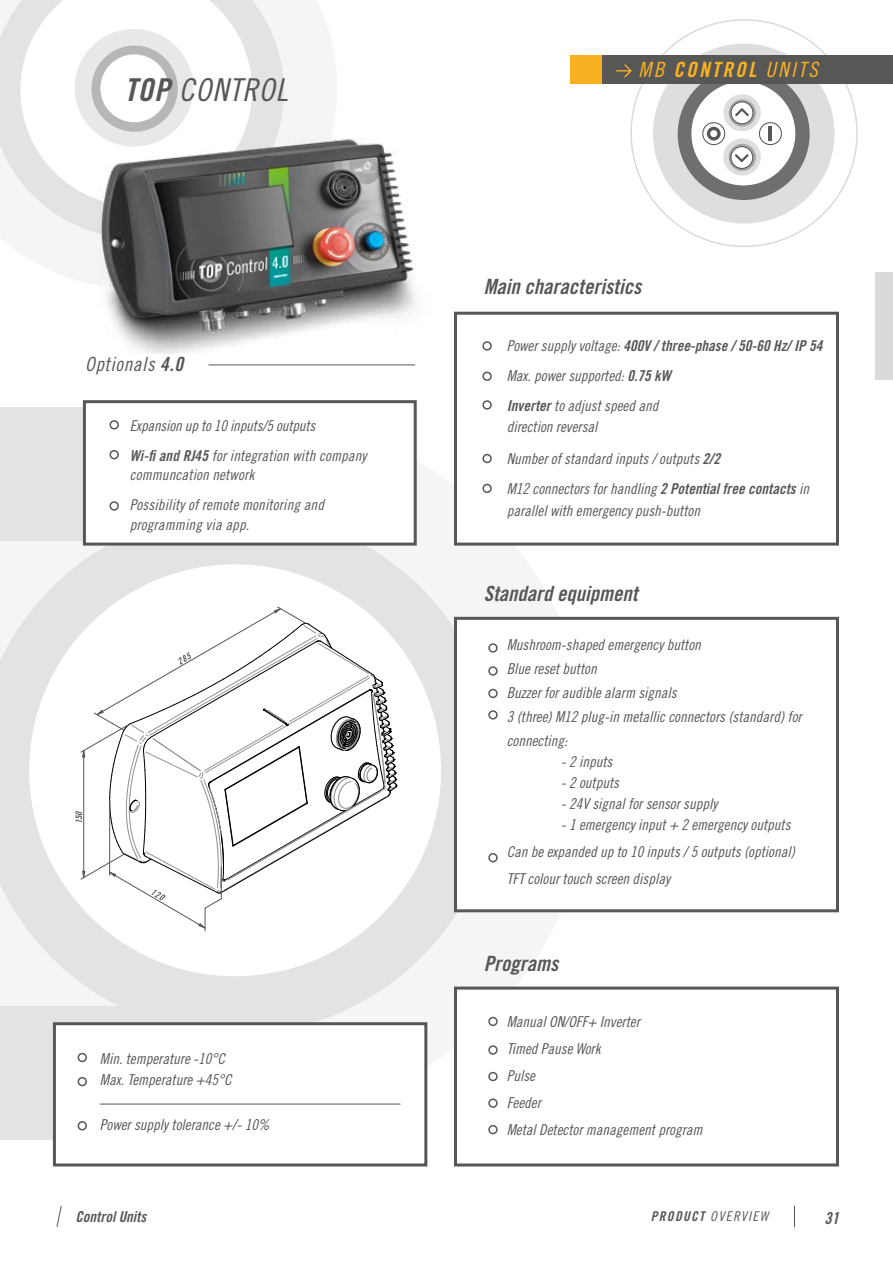
<style>
.page{position:relative;width:893px;height:1263px;background:#fff}
.page>*{position:absolute;margin:0;border:0;box-sizing:border-box;transform-origin:0 0}
.t1{font:31.5px "Trade Gothic LT Std Cn 18 Obl";letter-spacing:.03em;color:#575756}
.t2{font:21px "Trade Gothic LT Std Bd Cn 20 Obl";color:#575756}
.t3{font:21px "Trade Gothic LT Std Cn 18 Obl";letter-spacing:.11em;color:#f9b122}
.t4{font:19.5px "Trade Gothic LT Std Cn 18 Obl";letter-spacing:.03em;color:#575756}
.t5{font:16.5px "Trade Gothic LT Std Bd Cn 20 Obl";color:#575756}
.t6{font:15px/27px "Trade Gothic LT Std Cn 18 Obl";color:#575756}
.t7{font:15px "Trade Gothic LT Std Bd Cn 20 Obl";color:#575756}
.t8{font:13.5px "Trade Gothic LT Std Cn 18 Obl";letter-spacing:.1em;color:#575756}
.s1{font-family:"Trade Gothic LT Std Bd Cn 20 Obl"}
.s2{font-family:"Trade Gothic LT Std Cn 18 Obl"}
</style>
<div class="page">
<svg style="left:56px;top:1206px;width:6px;height:21px"></svg>
<svg style="left:794px;top:1206px;width:1px;height:21px"></svg>
<svg style="left:0;top:0;width:284px;height:219px;fill:#e3e3e3"></svg>
<svg style="left:20px;top:0;width:232px;height:206px"></svg>
<img style="left:63px;top:103px;width:353px;height:250px">
<svg style="left:0;top:541px;width:498px;height:493px;fill:#e3e3e3"></svg>
<div style="left:29px;top:564px;width:412px;height:412px;background:#fff;border-radius:50%"></div>
<div style="left:0;top:1006px;width:193px;height:133px;background:#e3e3e3"></div>
<div style="left:454px;top:312px;width:385px;height:234px;background:#fff;border:3px solid #575756"></div>
<div style="left:454px;top:986px;width:385px;height:180px;background:#fff;border:3px solid #575756"></div>
<div style="left:53px;top:1022px;width:374px;height:144px;background:#fff;border:3px solid #575756"></div>
<div style="left:454px;top:617px;width:385px;height:295px;background:#fff;border:3px solid #575756"></div>
<div style="left:653px;top:44px;width:182px;height:180px;background:#dededd;border-radius:50%"></div>
<div style="left:678px;top:68px;width:132px;height:132px;background:#706f6f;border-radius:50%"></div>
<div style="left:691px;top:81px;width:104px;height:104px;background:#fff;border-radius:50%"></div>
<div style="left:570px;top:55px;width:290px;height:29px;background:#f9b122"></div>
<div style="left:602px;top:55px;width:291px;height:29px;background:#575756"></div>
<svg style="left:616px;top:64px;width:16px;height:13px"></svg>
<div style="left:723px;top:94px;width:38px;height:37px;background:#dededd;border-radius:50%"></div>
<svg style="left:729px;top:99px;width:27px;height:28px"></svg>
<svg style="left:723px;top:138px;width:38px;height:38px"></svg>
<svg style="left:729px;top:144px;width:27px;height:27px"></svg>
<svg style="left:759px;top:122px;width:23px;height:23px"></svg>
<svg style="left:702px;top:101px;width:51px;height:68px"></svg>
<hr style="left:769px;top:126px;width:3px;height:15px;background:#575757">
<svg style="left:75px;top:607px;width:322px;height:324px"></svg>
<hr style="left:209px;top:364px;width:206px;height:1px;background:#575756">
<div style="left:875px;top:272px;width:18px;height:108px;background:#dadada"></div>
<div style="left:78px;top:1053px;width:9px;height:9px;border:2px solid #575756;border-radius:50%"></div>
<div style="left:78px;top:1077px;width:9px;height:9px;border:2px solid #575756;border-radius:50%"></div>
<div style="left:78px;top:1121px;width:9px;height:9px;border:2px solid #575756;border-radius:50%"></div>
<div style="left:488px;top:1017px;width:10px;height:9px;border:2px solid #575756;border-radius:50%"></div>
<div style="left:488px;top:1098px;width:10px;height:10px;border:2px solid #575756;border-radius:50%"></div>
<div style="left:488px;top:1045px;width:10px;height:10px;border:2px solid #575756;border-radius:50%"></div>
<div style="left:488px;top:1125px;width:10px;height:9px;border:2px solid #575756;border-radius:50%"></div>
<div style="left:488px;top:1072px;width:10px;height:9px;border:2px solid #575756;border-radius:50%"></div>
<div style="left:0;top:407px;width:195px;height:134px;background:#e3e3e3"></div>
<hr style="left:100px;top:1104px;width:300px;height:1px;background:#575756">
<div style="left:488px;top:643px;width:10px;height:10px;border:2px solid #575756;border-radius:50%"></div>
<div style="left:488px;top:689px;width:10px;height:9px;border:2px solid #575756;border-radius:50%"></div>
<div style="left:488px;top:710px;width:10px;height:10px;border:2px solid #575756;border-radius:50%"></div>
<div style="left:488px;top:666px;width:10px;height:10px;border:2px solid #575756;border-radius:50%"></div>
<div style="left:488px;top:853px;width:10px;height:9px;border:2px solid #575756;border-radius:50%"></div>
<div style="left:75px;top:29px;width:118px;height:118px;background:#e8e8e8;border-radius:50%"></div>
<svg style="left:91px;top:46px;width:87px;height:86px;fill:#b7b7b7"></svg>
<div style="left:100px;top:54px;width:68px;height:68px;background:#fff;border-radius:50%"></div>
<div style="left:83px;top:400px;width:334px;height:146px;background:#fff;border:3px solid #575756"></div>
<div style="left:109px;top:450px;width:10px;height:9px;border:2px solid #575756;border-radius:50%"></div>
<div style="left:109px;top:420px;width:10px;height:9px;border:2px solid #575756;border-radius:50%"></div>
<div style="left:109px;top:501px;width:10px;height:10px;border:2px solid #575756;border-radius:50%"></div>
<div style="left:482px;top:341px;width:10px;height:10px;border:2px solid #575756;border-radius:50%"></div>
<div style="left:482px;top:372px;width:10px;height:9px;border:2px solid #575756;border-radius:50%"></div>
<div style="left:482px;top:400px;width:10px;height:10px;border:2px solid #575756;border-radius:50%"></div>
<div style="left:482px;top:454px;width:10px;height:9px;border:2px solid #575756;border-radius:50%"></div>
<div style="left:482px;top:484px;width:10px;height:9px;border:2px solid #575756;border-radius:50%"></div>
<h1 class="t1" style="left:124px;top:72px;width:165px"><span class="s1">TOP</span> CONTROL</h1>
<h3 class="t4" style="left:85px;top:352px;width:99px">Optionals <span class="s1">4.0</span></h3>
<p class="t6" style="left:130px;top:411px;width:238px;line-height:30px">Expansion up to 10 inputs/5 outputs<br><span class="s1">Wi-fi and RJ45</span> for integration with company</p>
<p class="t6" style="left:130px;top:460px;width:196px;line-height:30px">communcation network<br>Possibility of remote monitoring and</p>
<p class="t6" style="left:130px;top:511px;width:121px">programming via app.</p>
<p class="t6" style="left:100px;top:1049px;width:133px;line-height:21px">Min. temperature -10°C<br>Max. Temperature +45°C</p>
<p class="t6" style="left:100px;top:1112px;width:171px">Power supply tolerance +/- 10%</p>
<p class="t7" style="left:75px;top:1207px;width:72px">Control Units</p>
<h2 class="t3" style="left:639px;top:57px;width:181px">MB <span class="s1">CONTROL</span> UNITS</h2>
<h2 class="t2" style="left:484px;top:274px;width:159px">Main characteristics</h2>
<p class="t7" style="left:507px;top:337px;width:317px"><span class="s2">Power supply voltage:</span> 400V / three-phase / 50-60 Hz/ IP 54</p>
<p class="t6" style="left:507px;top:361px;width:166px;line-height:30px">Max. power supported: <span class="s1">0.75 kW<br>Inverter</span> to adjust speed and</p>
<p class="t6" style="left:507px;top:411px;width:215px;line-height:31.5px">direction reversal<br>Number of standard inputs / outputs <span class="s1">2/2</span></p>
<p class="t6" style="left:507px;top:477px;width:304px;line-height:22.5px">M12 connectors for handling <span class="s1">2 Potential free contacts</span> in parallel with emergency push-button</p>
<h2 class="t2" style="left:484px;top:581px;width:155px">Standard equipment</h2>
<p class="t6" style="left:507px;top:633px;width:296px;line-height:24px">Mushroom-shaped emergency button<br>Blue reset button<br>Buzzer for audible alarm signals<br>3 (three) M12 plug-in metallic connectors (standard) for connecting:</p>
<p class="t6" style="left:561px;top:748px;width:53px">- 2 inputs</p>
<p class="t6" style="left:561px;top:769px;width:60px">- 2 outputs</p>
<p class="t6" style="left:561px;top:790px;width:158px">- 24V signal for sensor supply</p>
<p class="t6" style="left:507px;top:811px;width:290px;text-indent:54px">- 1 emergency input + 2 emergency outputs<br>Can be expanded up to 10 inputs / 5 outputs (optional)<br>TFT colour touch screen display</p>
<h2 class="t2" style="left:484px;top:951px;width:76px">Programs</h2>
<p class="t6" style="left:507px;top:1009px;width:197px">Manual ON/OFF+ Inverter<br>Timed Pause Work<br>Pulse<br>Feeder<br>Metal Detector management program</p>
<p class="t8" style="left:651px;top:1208px;width:119px"><span class="s1">PRODUCT</span> OVERVIEW</p>
<p class="t5" style="left:824px;top:1208px;width:16px">31</p>
</div>
